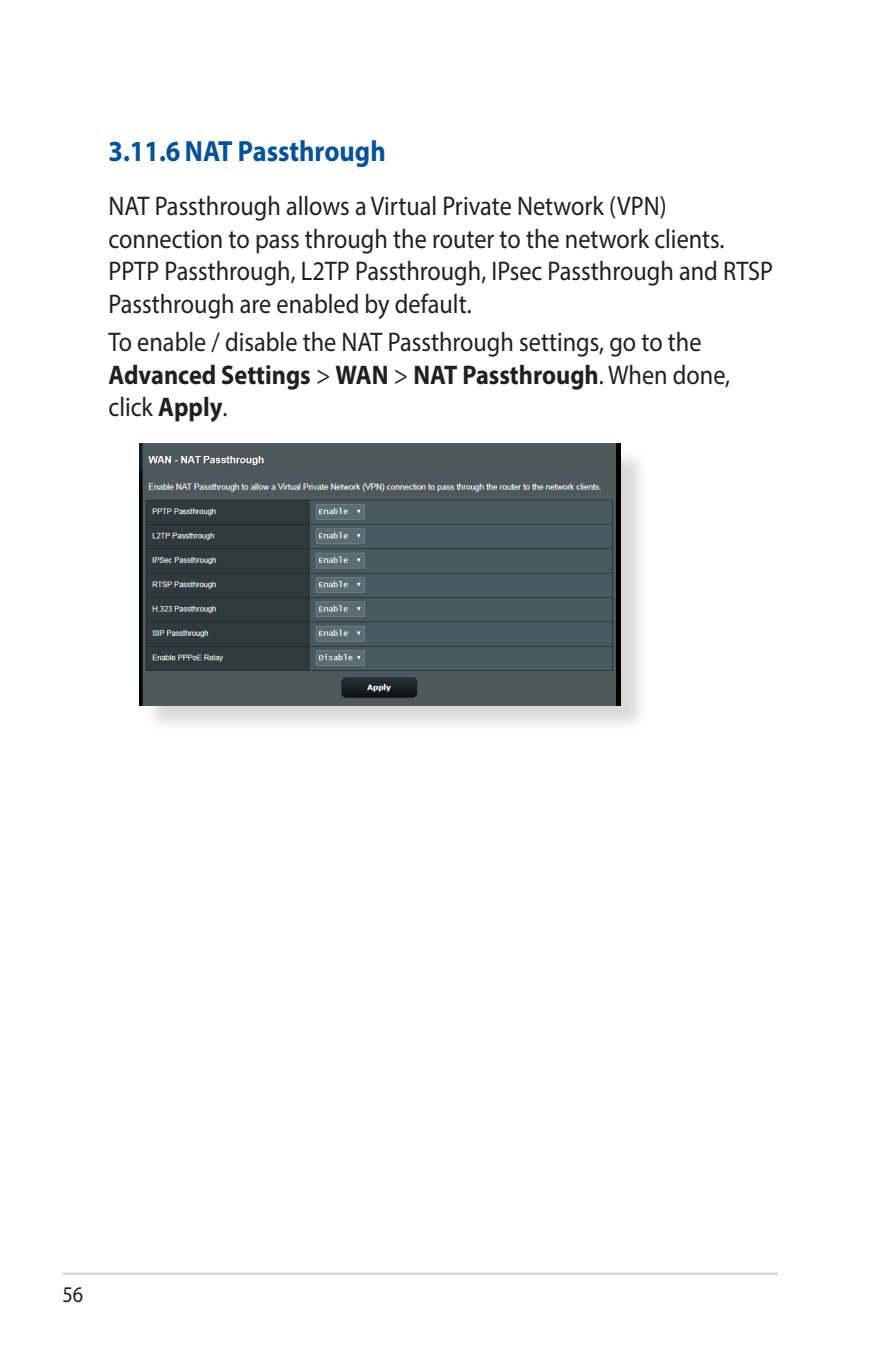
<style>
.page{position:relative;width:893px;height:1346px;background:#fff}
.page>*{position:absolute;margin:0;border:0;box-sizing:border-box;transform-origin:0 0}
.t1{font:700 29.25px "Myriad Pro";color:#01529a;scale:.9 1}
.t2{font:27px/32.4px "Myriad Pro";color:#231f20;scale:.9 1}
.t3{font:22.5px "Myriad Pro";color:#231f20;scale:.9 1}
.s1{font-weight:700}
</style>
<div class="page">
<hr style="left:63px;top:1272px;width:715px;height:3px;background:#d1d2d4">
<div style="left:143px;top:447px;width:506px;height:286px;background:#cfcecb;opacity:.75"></div>
<img style="left:140px;top:444px;width:481px;height:261px">
<p class="t1" style="left:108px;top:132px;width:310px">3.11.6 NAT Passthrough</p>
<p class="t2" style="left:108px;top:190px;width:740px">NAT Passthrough allows a Virtual Private Network (VPN) connection to pass through the router to the network clients.<br>PPTP Passthrough, L2TP Passthrough, IPsec Passthrough and RTSP Passthrough are enabled by default.</p>
<p class="t2" style="left:108px;top:326px;width:692px">To enable / disable the NAT Passthrough settings, go to the<br><span class="s1">Advanced Settings</span> &gt; <span class="s1">WAN</span> &gt; <span class="s1">NAT Passthrough</span>. When done, click <span class="s1">Apply</span>.</p>
<p class="t3" style="left:63px;top:1281px;width:25px">56</p>
</div>
